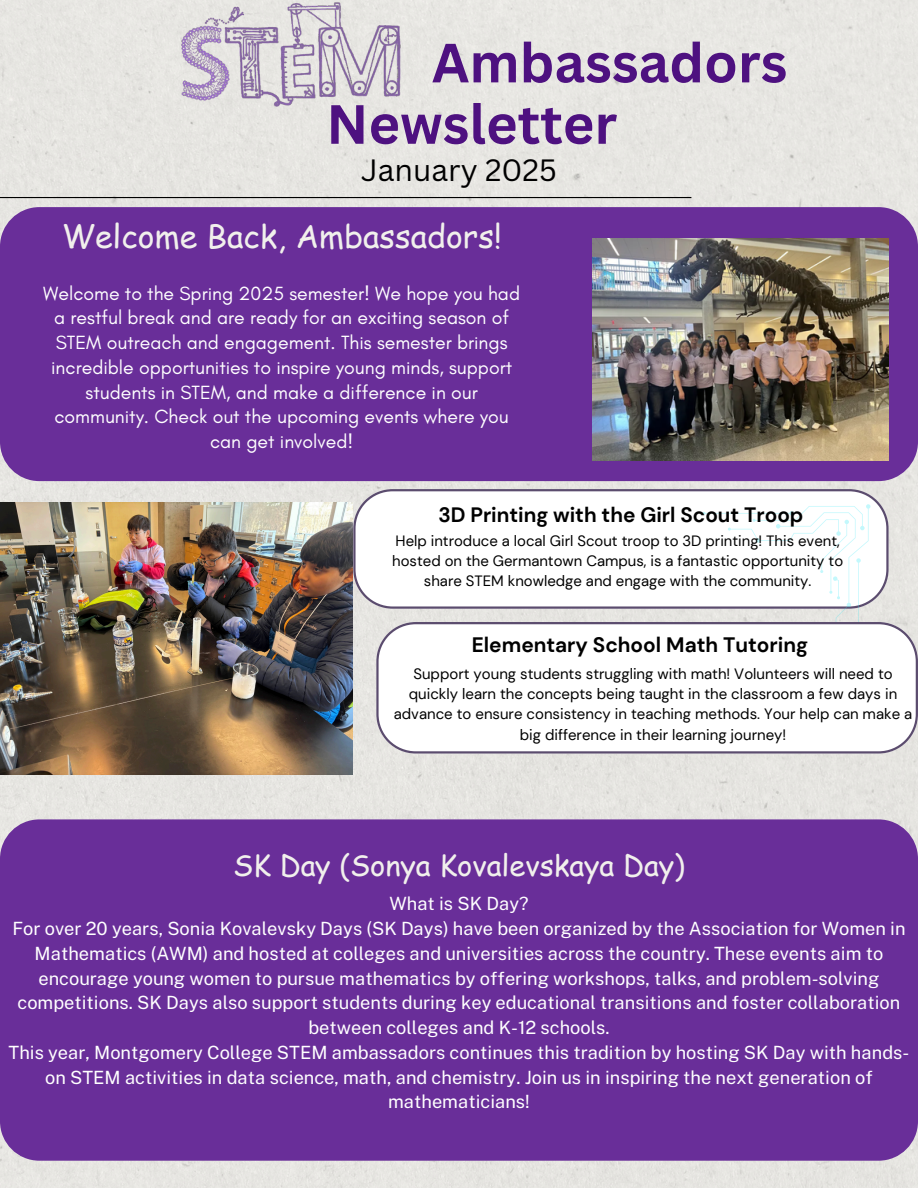
<style>
.page{position:relative;width:918px;height:1188px;background:#e6e5e1}
.page>*{position:absolute;margin:0;border:0;box-sizing:border-box;transform-origin:0 0}
.t1{font:700 54px "Canva Sans";color:#4e1180}
.t2{font:32.1px "Comic Sans MS";color:#f1f0ec}
.t3{font:30px "Canva Sans";color:#000}
.t4{font:29.1px "Comic Sans MS";color:#f1f0ec}
.t5{font:700 20.85px "DM Sans";color:#000}
.t6{font:19.5px/24.8px "Glacial Indifference";color:#fff;text-align:center}
.t7{font:18.3px/24.8px "Public Sans";color:#fff;text-align:center}
.t8{font:15px/20.2px "DM Sans";color:#000;text-align:center}
</style>
<div class="page">
<hr style="left:0;top:197px;width:691px;height:1px;background:#000">
<div style="left:0;top:207px;width:918px;height:274px;background:#692e99;border-radius:39px"></div>
<img style="left:182px;top:0;width:220px;height:107px">
<img style="left:593px;top:239px;width:296px;height:221px">
<div style="left:0;top:819px;width:918px;height:342px;background:#692e99;border-radius:39px"></div>
<img style="left:0;top:502px;width:353px;height:273px">
<svg style="left:353px;top:489px;width:536px;height:120px"></svg>
<svg style="left:702px;top:504px;width:168px;height:118px"></svg>
<svg style="left:376px;top:622px;width:541px;height:132px"></svg>
<p class="t1" style="left:432px;top:25px;width:357px">Ambassadors</p>
<h2 class="t1" style="left:326px;top:86px;width:292px">Newsletter</h2>
<p class="t3" style="left:361px;top:149px;width:197px">January 2025</p>
<h4 class="t2" style="left:62px;top:213px;width:441px">Welcome Back, Ambassadors!</h4>
<h2 class="t6" style="left:43px;top:281px;width:478px">Welcome to the Spring 2025 semester! We hope you had a restful break and are ready for an exciting season of STEM outreach and engagement. This semester brings incredible opportunities to inspire young minds, support students in STEM, and make a difference in our community. Check out the upcoming events where you can get involved!</h2>
<h1 class="t5" style="left:438px;top:502px;width:367px">3D Printing with the Girl Scout Troop</h1>
<h1 class="t8" style="left:392px;top:531px;width:452px">Help introduce a local Girl Scout troop to 3D printing! This event, hosted on the Germantown Campus, is a fantastic opportunity to share STEM knowledge and engage with the community.</h1>
<h3 class="t5" style="left:472px;top:631px;width:338px">Elementary School Math Tutoring</h3>
<p class="t8" style="left:394px;top:664px;width:520px">Support young students struggling with math! Volunteers will need to quickly learn the concepts being taught in the classroom a few days in advance to ensure consistency in teaching methods. Your help can make a big difference in their learning journey!</p>
<p class="t4" style="left:233px;top:844px;width:453px">SK Day (Sonya Kovalevskaya Day)</p>
<p class="t7" style="left:9px;top:891px;width:902px">What is SK Day?<br>For over 20 years, Sonia Kovalevsky Days (SK Days) have been organized by the Association for Women in Mathematics (AWM) and hosted at colleges and universities across the country. These events aim to encourage young women to pursue mathematics by offering workshops, talks, and problem-solving competitions. SK Days also support students during key educational transitions and foster collaboration between colleges and K-12 schools.<br>This year, Montgomery College STEM ambassadors continues this tradition by hosting SK Day with hands&shy;on STEM activities in data science, math, and chemistry. Join us in inspiring the next generation of mathematicians!</p>
</div>
